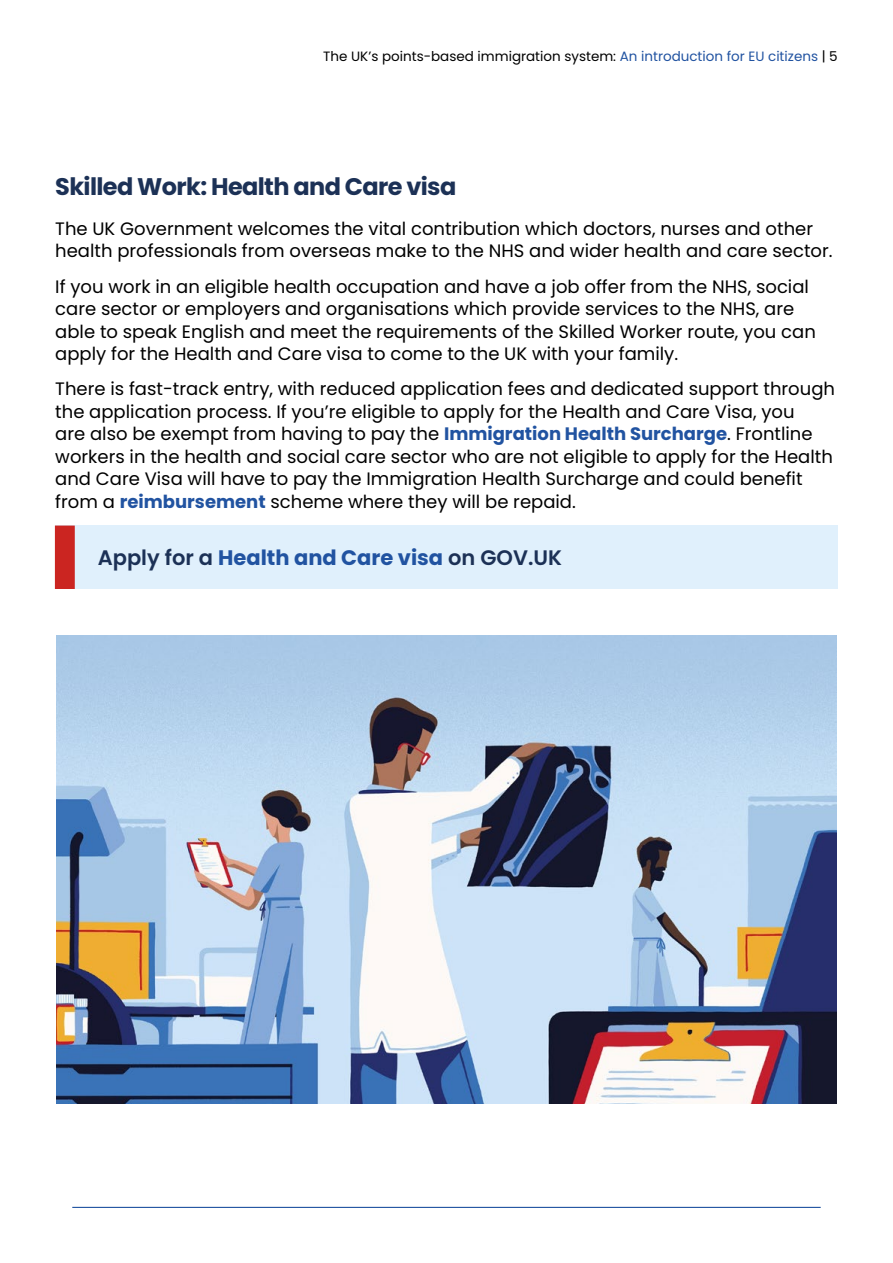
<style>
.page{position:relative;width:893px;height:1263px;background:#fff}
.page>*{position:absolute;margin:0;border:0;box-sizing:border-box;transform-origin:0 0}
.Header_2{font:700 24px "Poppins";letter-spacing:-.025em;color:#1c3156}
.Shaded_Text{font:600 21px "Poppins";color:#1c3156}
.Body_text{font:18px/22.5px "Poppins";color:#000}
.t1{font:13.5px "Poppins";color:#000}
.s1{color:#2153a1}
.s2{font-weight:700;color:#2153a1}
</style>
<div class="page">
<hr style="left:72px;top:1207px;width:749px;height:1px;background:#2153a1">
<div style="left:55px;top:526px;width:783px;height:63px;background:#e0f0fc"></div>
<div style="left:55px;top:526px;width:20px;height:63px;background:#cb2521"></div>
<img style="left:56px;top:636px;width:781px;height:467px">
<p class="t1" style="left:323px;top:48px;width:516px">The UK’s points-based immigration system: <span class="s1">An introduction for EU citizens</span> | 5</p>
<h2 class="Header_2" style="left:55px;top:173px;width:403px">Skilled Work: Health and Care visa</h2>
<p class="Body_text" style="left:55px;top:217px;width:779px">The UK Government welcomes the vital contribution which doctors, nurses and other health professionals from overseas make to the NHS and wider health and care sector.</p>
<p class="Body_text" style="left:55px;top:275px;width:762px">If you work in an eligible health occupation and have a job offer from the NHS, social care sector or employers and organisations which provide services to the NHS, are able to speak English and meet the requirements of the Skilled Worker route, you can apply for the Health and Care visa to come to the UK with your family.</p>
<p class="Body_text" style="left:55px;top:378px;width:781px">There is fast-track entry, with reduced application fees and dedicated support through the application process. If you’re eligible to apply for the Health and Care Visa, you<br>are also be exempt from having to pay the <span class="s2">Immigration Health Surcharge</span>. Frontline workers in the health and social care sector who are not eligible to apply for the Health and Care Visa will have to pay the Immigration Health Surcharge and could benefit from a <span class="s2">reimbursement</span> scheme where they will be repaid.</p>
<p class="Shaded_Text" style="left:98px;top:545px;width:466px">Apply for a <span class="s2">Health and Care visa</span> on GOV.UK</p>
</div>
